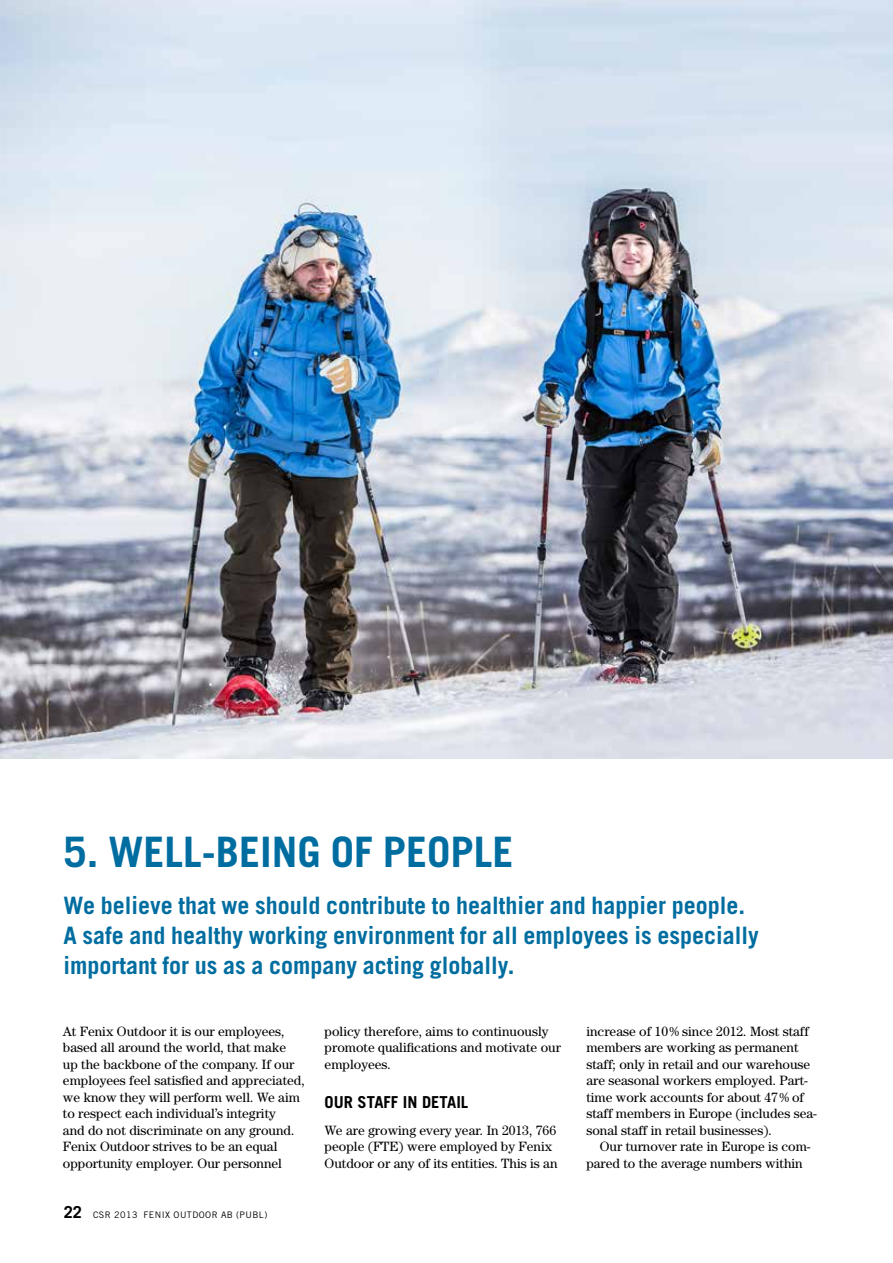
<style>
.page{position:relative;width:893px;height:1263px;background:#fff}
.page>*{position:absolute;margin:0;border:0;box-sizing:border-box;transform-origin:0 0}
.t1{font:700 42px "Trade Gothic";color:#006da0}
.t2{font:700 24px/30px "Trade Gothic";color:#006da0}
.t3{font:700 16.5px "Trade Gothic";color:#000}
.t4{font:13.5px/16.5px "Century";color:#000}
.t5{font:9px "Trade Gothic";letter-spacing:.05em;color:#000}
</style>
<div class="page">
<img style="left:0;top:0;width:893px;height:758px">
<h1 class="t1" style="left:64px;top:826px;width:451px">5. WELL-BEING OF PEOPLE</h1>
<h2 class="t2" style="left:64px;top:890px;width:697px">We believe that we should contribute to healthier and happier people.<br>A safe and healthy working environment for all employees is especially important for us as a company acting globally.</h2>
<p class="t4" style="left:63px;top:1022px;width:243px">At Fenix Outdoor it is our employees, based all around the world, that make<br>up the backbone of the company. If our employees feel satisfied and appreciated, we know they will perform well. We aim to respect each individual’s integrity<br>and do not discriminate on any ground.<br>Fenix Outdoor strives to be an equal opportunity employer. Our personnel</p>
<p class="t4" style="left:325px;top:1022px;width:238px">policy therefore, aims to continuously promote qualifications and motivate our employees.</p>
<p class="t3" style="left:325px;top:1092px;width:145px">OUR STAFF IN DETAIL</p>
<p class="t4" style="left:325px;top:1121px;width:234px">We are growing every year. In 2013, 766 people (FTE) were employed by Fenix<br>Outdoor or any of its entities. This is an</p>
<p class="t3" style="left:64px;top:1201px;width:20px">22</p>
<p class="t5" style="left:93px;top:1209px;width:113px">CSR 2013 FENIX OUTDOOR</p>
<p class="t5" style="left:221px;top:1209px;width:48px">AB (PUB L)</p>
<p class="t4" style="left:586px;top:1022px;width:232px">increase of 10% since 2012. Most staff members are working as permanent staff; only in retail and our warehouse are seasonal workers employed. Part&shy;time work accounts for about 47% of staff members in Europe (includes sea&shy;sonal staff in retail businesses).</p>
<p class="t4" style="left:586px;top:1138px;width:226px;text-indent:14px">Our turnover rate in Europe is com&shy;pared to the average numbers within</p>
</div>
